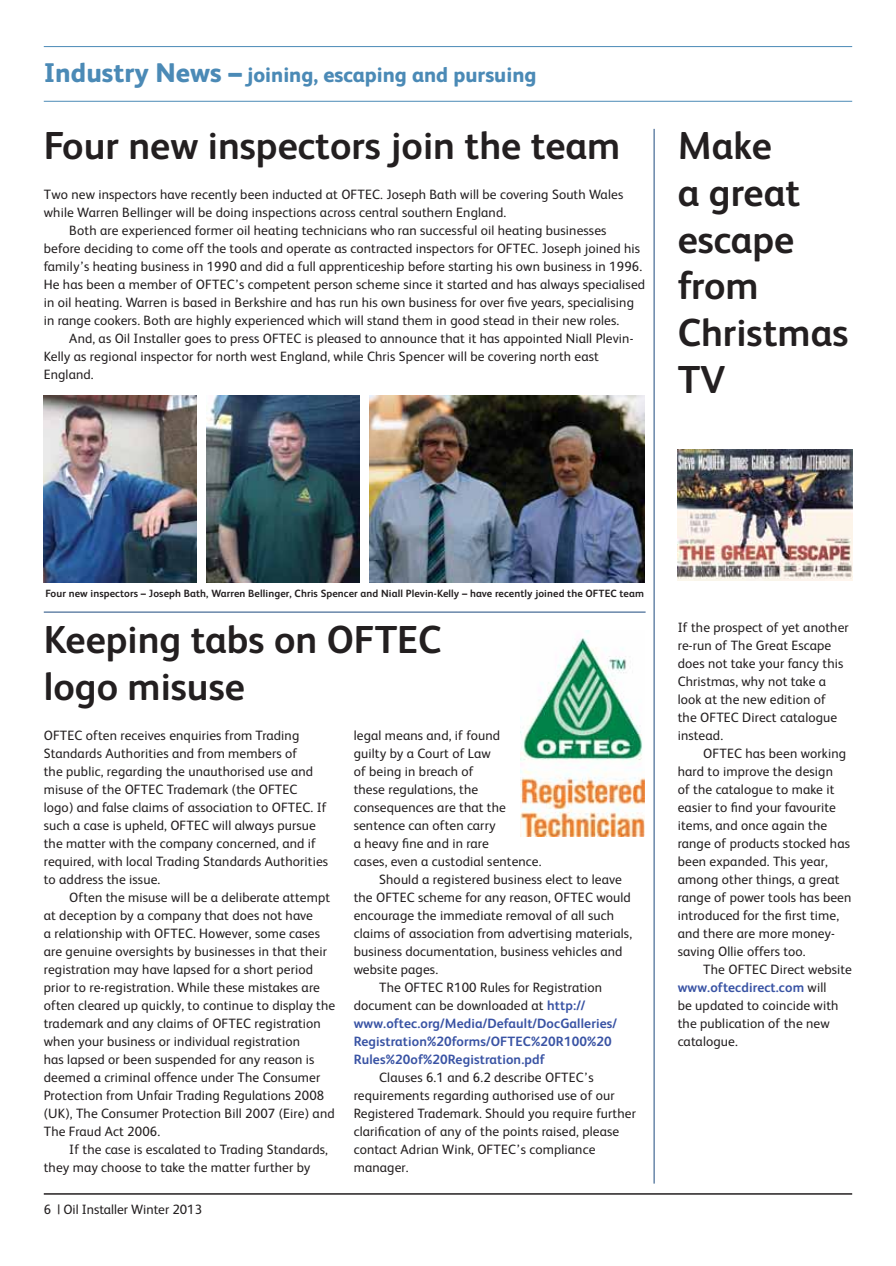
<style>
.page{position:relative;width:896px;height:1266px;background:#fff}
.page>*{position:absolute;margin:0;border:0;box-sizing:border-box;transform-origin:0 0}
.t1{font:700 39px/46.8px "FS Albert";color:#231f20}
.t2{font:800 21px "FS Albert";color:#4b8ab6}
.t3{font:13.5px/18px "FS Albert";letter-spacing:.01em;color:#231f20}
.t4{font:700 13.5px "FS Albert";letter-spacing:.01em;color:#3953a4}
.t5{font:700 10.5px "FS Albert";letter-spacing:.01em;color:#231f20}
.s1{font-size:27px}
.s2{font-weight:700;color:#3953a4}
</style>
<div class="page">
<hr style="left:44px;top:1193px;width:808px;height:1px;background:#231f20">
<hr style="left:44px;top:46px;width:808px;height:1px;background:#4b8ab6">
<hr style="left:44px;top:101px;width:808px;height:1px;background:#4b8ab6">
<img style="left:677px;top:450px;width:175px;height:130px">
<hr style="left:44px;top:611px;width:601px;height:1px;background:#1d4a7e">
<hr style="left:653px;top:129px;width:1px;height:1054px;background:#1d4a7e">
<img style="left:520px;top:631px;width:124px;height:206px">
<img style="left:44px;top:396px;width:153px;height:187px">
<img style="left:369px;top:396px;width:275px;height:187px">
<img style="left:206px;top:396px;width:153px;height:187px">
<h2 class="t2" style="left:44px;top:67px;width:494px"><span class="s1">Industry News –</span> joining, escaping and pursuing</h2>
<h1 class="t1" style="left:44px;top:126px;width:578px">Four new inspectors join the team</h1>
<p class="t3" style="left:44px;top:187px;width:581px">Two new inspectors have recently been inducted at OFTEC. Joseph Bath will be covering South Wales while Warren Bellinger will be doing inspections across central southern England.</p>
<p class="t3" style="left:44px;top:223px;width:603px;text-indent:26px">Both are experienced former oil heating technicians who ran successful oil heating businesses before deciding to come off the tools and operate as contracted inspectors for OFTEC. Joseph joined his family’s heating business in 1990 and did a full apprenticeship before starting his own business in 1996.<br>He has been a member of OFTEC’s competent person scheme since it started and has always specialised in oil heating. Warren is based in Berkshire and has run his own business for over five years, specialising in range cookers. Both are highly experienced which will stand them in good stead in their new roles.</p>
<p class="t3" style="left:44px;top:331px;width:591px;text-indent:26px">And, as Oil Installer goes to press OFTEC is pleased to announce that it has appointed Niall Plevin-<br>Kelly as regional inspector for north west England, while Chris Spencer will be covering north east<br>England.</p>
<h1 class="t1" style="left:677px;top:126px;width:172px">Make<br>a great escape from<br>Christmas<br>TV</h1>
<p class="t5" style="left:45px;top:589px;width:600px">Four new inspectors – Joseph Bath, Warren Bellinger, Chris Spencer and Niall Plevin-Kelly – have recently joined the OFTEC team</p>
<h1 class="t1" style="left:44px;top:620px;width:399px">Keeping tabs on OFTEC logo misuse</h1>
<p class="t3" style="left:44px;top:727px;width:286px">OFTEC often receives enquiries from Trading Standards Authorities and from members of<br>the public, regarding the unauthorised use and misuse of the OFTEC Trademark (the OFTEC logo) and false claims of association to OFTEC. If such a case is upheld, OFTEC will always pursue the matter with the company concerned, and if required, with local Trading Standards Authorities to address the issue.</p>
<p class="t3" style="left:44px;top:889px;width:293px;text-indent:26px">Often the misuse will be a deliberate attempt at deception by a company that does not have<br>a relationship with OFTEC. However, some cases are genuine oversights by businesses in that their registration may have lapsed for a short period prior to re-registration. While these mistakes are often cleared up quickly, to continue to display the trademark and any claims of OFTEC registration when your business or individual registration<br>has lapsed or been suspended for any reason is deemed a criminal offence under The Consumer Protection from Unfair Trading Regulations 2008 (UK), The Consumer Protection Bill 2007 (Eire) and The Fraud Act 2006.</p>
<p class="t3" style="left:44px;top:1141px;width:285px;text-indent:26px">If the case is escalated to Trading Standards, they may choose to take the matter further by</p>
<p class="t3" style="left:353px;top:727px;width:148px">legal means and, if found</p>
<p class="t3" style="left:353px;top:745px;width:139px">guilty by a Court of Law</p>
<p class="t3" style="left:353px;top:763px;width:121px">of being in breach of</p>
<p class="t3" style="left:353px;top:781px;width:126px">these regulations, the</p>
<p class="t3" style="left:353px;top:799px;width:154px">consequences are that the</p>
<p class="t3" style="left:353px;top:817px;width:143px">sentence can often carry</p>
<p class="t3" style="left:353px;top:835px;width:137px">a heavy fine and in rare</p>
<p class="t3" style="left:353px;top:853px;width:189px">cases, even a custodial sentence.</p>
<p class="t3" style="left:379px;top:871px;width:244px">Should a registered business elect to leave</p>
<p class="t3" style="left:353px;top:889px;width:278px">the OFTEC scheme for any reason, OFTEC would</p>
<p class="t3" style="left:353px;top:907px;width:262px">encourage the immediate removal of all such</p>
<p class="t3" style="left:353px;top:925px;width:280px">claims of association from advertising materials,</p>
<p class="t3" style="left:353px;top:943px;width:270px">business documentation, business vehicles and</p>
<p class="t3" style="left:353px;top:961px;width:86px">website pages.</p>
<p class="t3" style="left:379px;top:979px;width:224px">The OFTEC R100 Rules for Registration</p>
<p class="t3" style="left:353px;top:997px;width:233px">document can be downloaded at <span class="s2">http://</span></p>
<p class="t4" style="left:353px;top:1017px;width:265px">www.oftec.org/Media/Default/DocGalleries/</p>
<p class="t4" style="left:353px;top:1035px;width:259px">Registration%20forms/OFTEC%20R100%20</p>
<p class="t4" style="left:353px;top:1053px;width:192px">Rules%20of%20Registration.pdf</p>
<p class="t3" style="left:353px;top:1069px;width:284px;text-indent:26px">Clauses 6.1 and 6.2 describe OFTEC’s requirements regarding authorised use of our Registered Trademark. Should you require further clarification of any of the points raised, please contact Adrian Wink, OFTEC’s compliance manager.</p>
<p class="t3" style="left:44px;top:1201px;width:160px">6 | Oil Installer Winter 2013</p>
<p class="t3" style="left:677px;top:619px;width:172px">If the prospect of yet another re-run of The Great Escape does not take your fancy this<br>Christmas, why not take a look at the new edition of<br>the OFTEC Direct catalogue instead.</p>
<p class="t3" style="left:677px;top:745px;width:175px;text-indent:26px">OFTEC has been working hard to improve the design<br>of the catalogue to make it easier to find your favourite items, and once again the range of products stocked has been expanded. This year, among other things, a great range of power tools has been introduced for the first time, and there are more money&shy;saving Ollie offers too.</p>
<p class="t3" style="left:677px;top:961px;width:176px;text-indent:26px">The OFTEC Direct website <span class="s2">www.oftecdirect.com</span> will<br>be updated to coincide with the publication of the new catalogue.</p>
</div>
